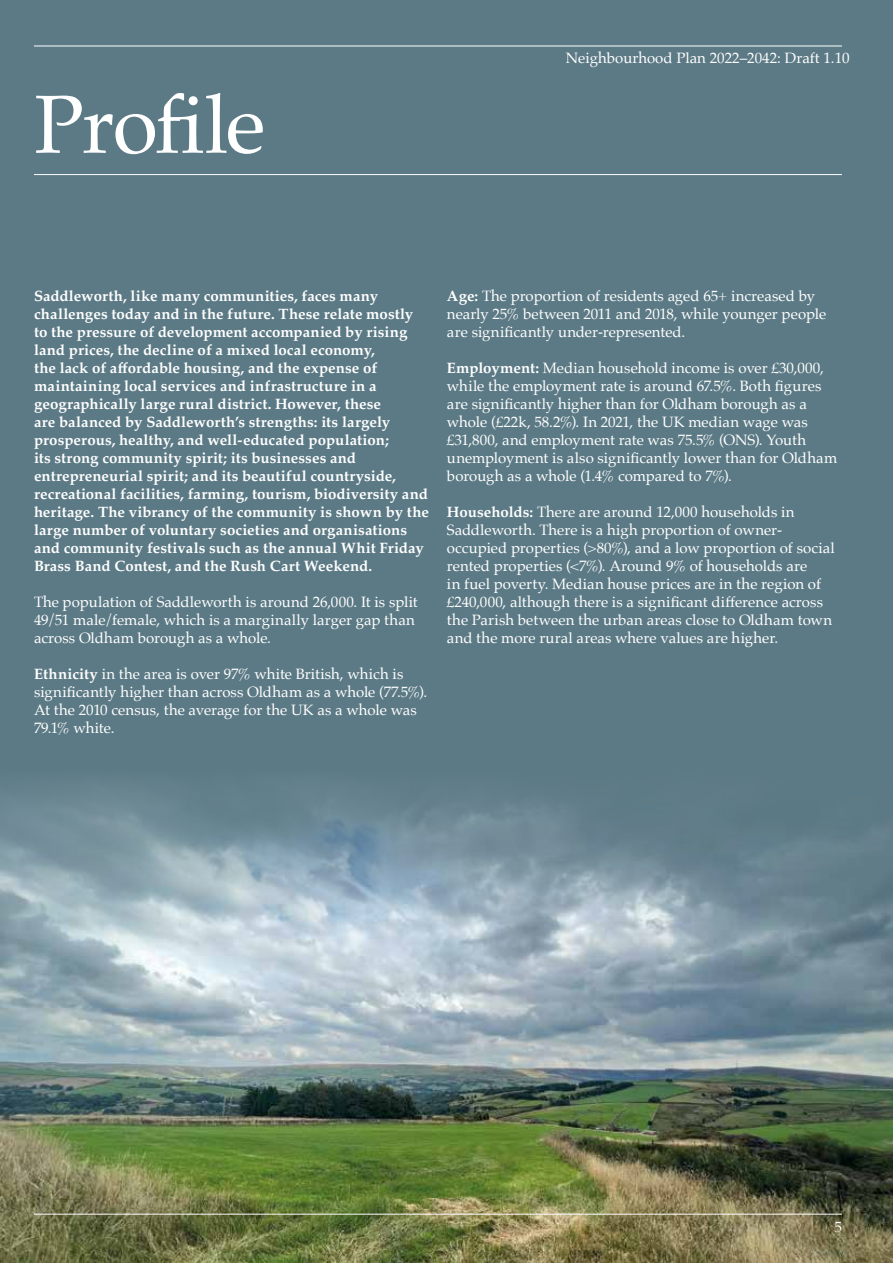
<style>
.page{position:relative;width:893px;height:1263px;background:#5c7a85}
.page>*{position:absolute;margin:0;border:0;box-sizing:border-box;transform-origin:0 0}
.t1{font:82.5px "Palatino";letter-spacing:-.025em;color:#fff}
.t2{font:15px/18px "Palatino";color:#fff}
.t3{font:700 15px/18px "Palatino";letter-spacing:.005em;color:#fff}
.s1{font-weight:700}
</style>
<div class="page">
<img style="left:0;top:784px;width:893px;height:479px">
<hr style="left:34px;top:174px;width:808px;height:1px;background:#fff">
<hr style="left:34px;top:1214px;width:808px;height:1px;background:#fff">
<hr style="left:34px;top:46px;width:808px;height:1px;background:#fff">
<h1 class="t1" style="left:34px;top:56px;width:233px">Profile</h1>
<p class="t2" style="left:566px;top:49px;width:285px">Neighbourhood Plan 2022–2042: Draft 1.10</p>
<p class="t3" style="left:34px;top:287px;width:396px">Saddleworth, like many communities, faces many challenges today and in the future. These relate mostly to the pressure of development accompanied by rising land prices, the decline of a mixed local economy,<br>the lack of affordable housing, and the expense of maintaining local services and infrastructure in a geographically large rural district. However, these<br>are balanced by Saddleworth’s strengths: its largely prosperous, healthy, and well-educated population;<br>its strong community spirit; its businesses and entrepreneurial spirit; and its beautiful countryside, recreational facilities, farming, tourism, biodiversity and heritage. The vibrancy of the community is shown by the large number of voluntary societies and organisations and community festivals such as the annual Whit Friday Brass Band Contest, and the Rush Cart Weekend.</p>
<p class="t2" style="left:34px;top:593px;width:385px">The population of Saddleworth is around 26,000. It is split<br>49/51 male/female, which is a marginally larger gap than across Oldham borough as a whole.</p>
<p class="t2" style="left:34px;top:665px;width:395px"><span class="s1">Ethnicity</span> in the area is over 97% white British, which is significantly higher than across Oldham as a whole (77.5%).<br>At the 2010 census, the average for the UK as a whole was 79.1% white.</p>
<p class="t2" style="left:447px;top:287px;width:381px"><span class="s1">Age:</span> The proportion of residents aged 65+ increased by nearly 25% between 2011 and 2018, while younger people are significantly under-represented.</p>
<p class="t2" style="left:447px;top:359px;width:392px"><span class="s1">Employment:</span> Median household income is over £30,000, while the employment rate is around 67.5%. Both figures are significantly higher than for Oldham borough as a whole (£22k, 58.2%). In 2021, the UK median wage was £31,800, and employment rate was 75.5% (ONS). Youth unemployment is also significantly lower than for Oldham borough as a whole (1.4% compared to 7%).</p>
<p class="t2" style="left:447px;top:503px;width:389px"><span class="s1">Households:</span> There are around 12,000 households in Saddleworth. There is a high proportion of owner&shy;occupied properties (&gt;80%), and a low proportion of social rented properties (&lt;7%). Around 9% of households are<br>in fuel poverty. Median house prices are in the region of £240,000, although there is a significant difference across the Parish between the urban areas close to Oldham town and the more rural areas where values are higher.</p>
<p class="t2" style="left:834px;top:1217px;width:9px">5</p>
</div>
